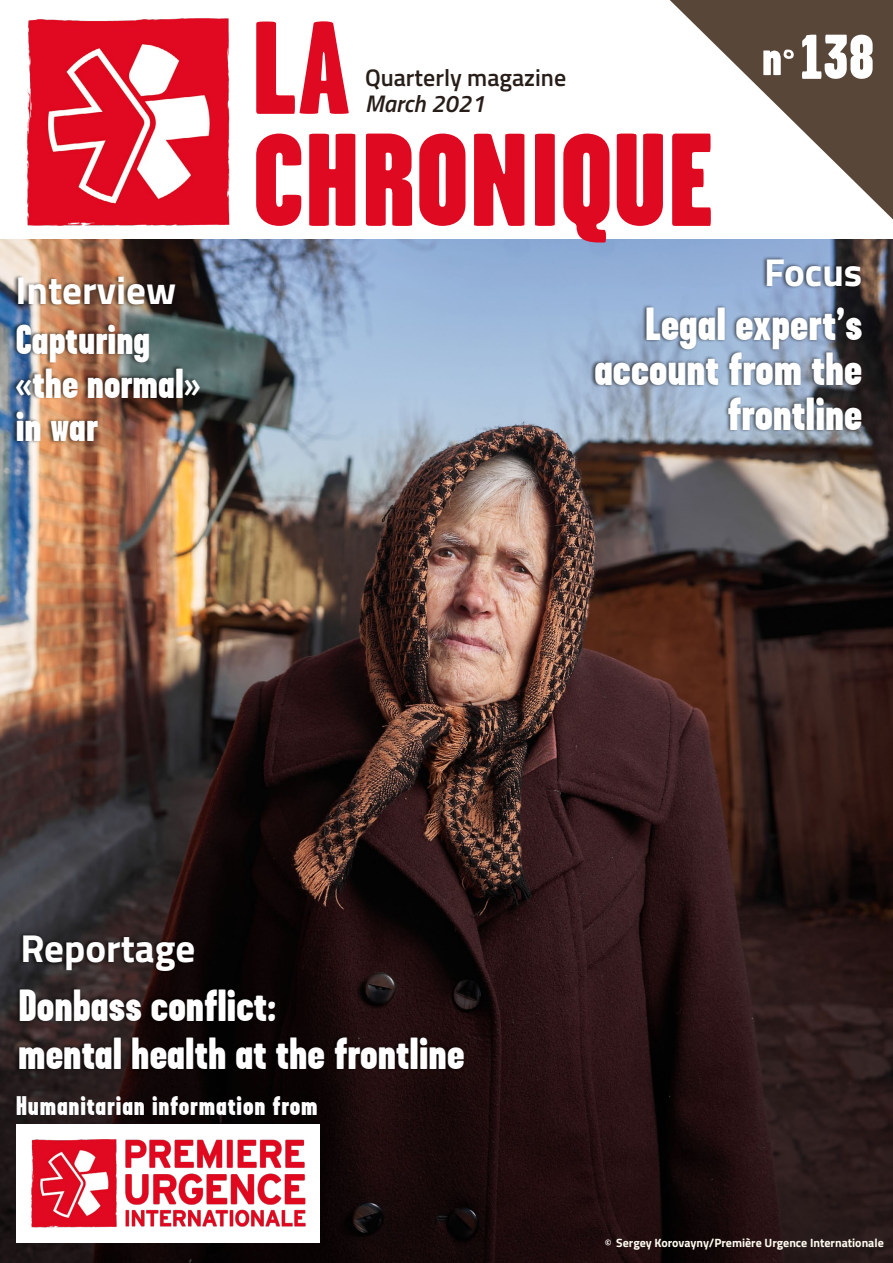
<style>
.page{position:relative;width:893px;height:1263px;background:#fff}
.page>*{position:absolute;margin:0;border:0;box-sizing:border-box;transform-origin:0 0}
.t1{font:63.15px "Garage Gothic FB Black";color:#fff}
.t2{font:46.5px/45px "Garage Gothic FB Black";color:#fff;text-align:right}
.t3{font:45px/48px "Garage Gothic FB Black";color:#fff}
.t4{font:42px/43.5px "Garage Gothic FB Black";color:#fff}
.t5{font:700 39px "Titillium Web";color:#fff}
.t6{font:27px "Garage Gothic FB Black";letter-spacing:.03em;color:#fff}
.t7{font:600 24px "Titillium Web";color:#281e19}
.t8{font:italic 600 24px "Titillium Web";color:#281e19}
.t9{font:700 12px "Titillium Web";color:#fefbef}
.s1{font-weight:600;font-size:10.5px;color:#fff}
</style>
<div class="page">
<img style="left:0;top:239px;width:893px;height:1024px">
<svg style="left:256px;top:21px;width:93px;height:93px"></svg>
<svg style="left:256px;top:134px;width:455px;height:108px;fill:#df0a21"></svg>
<div style="left:14px;top:985px;width:451px;height:87px;background:#000;opacity:.63"></div>
<div style="left:11px;top:321px;width:190px;height:124px;background:#000;opacity:.63"></div>
<div style="left:18px;top:932px;width:177px;height:42px;background:#000;opacity:.63"></div>
<div style="left:762px;top:256px;width:100px;height:33px;background:#000;opacity:.63"></div>
<svg style="left:670px;top:0;width:223px;height:219px"></svg>
<img style="left:10px;top:18px;width:238px;height:222px">
<div style="left:589px;top:304px;width:274px;height:129px;background:#000;opacity:.63"></div>
<svg style="left:763px;top:49px;width:31px;height:26px"></svg>
<img style="left:16px;top:1124px;width:304px;height:119px">
<div style="left:13px;top:273px;width:163px;height:35px;background:#000;opacity:.63"></div>
<h3 class="t5" style="left:15px;top:261px;width:162px">Interview</h3>
<h3 class="t4" style="left:16px;top:318px;width:186px">Capturing «the normal» in war</h3>
<h3 class="t7" style="left:365px;top:60px;width:203px">Quarterly magazine</h3>
<h3 class="t8" style="left:365px;top:85px;width:122px">March 2021</h3>
<h1 class="t1" style="left:800px;top:22px;width:76px">138</h1>
<h3 class="t5" style="left:764px;top:243px;width:100px">Focus</h3>
<h2 class="t2" style="left:594px;top:301px;width:269px">Legal expert’s account from the frontline</h2>
<h3 class="t5" style="left:20px;top:918px;width:177px">Reportage</h3>
<h3 class="t3" style="left:18px;top:981px;width:448px">Donbass conflict:<br>mental health at the frontline</h3>
<h3 class="t6" style="left:16px;top:1090px;width:303px">Humanitarian information from</h3>
<p class="t9" style="left:605px;top:1233px;width:280px"><span class="s1">©</span> Sergey Korovayny/Première Urgence Internationale</p>
</div>
